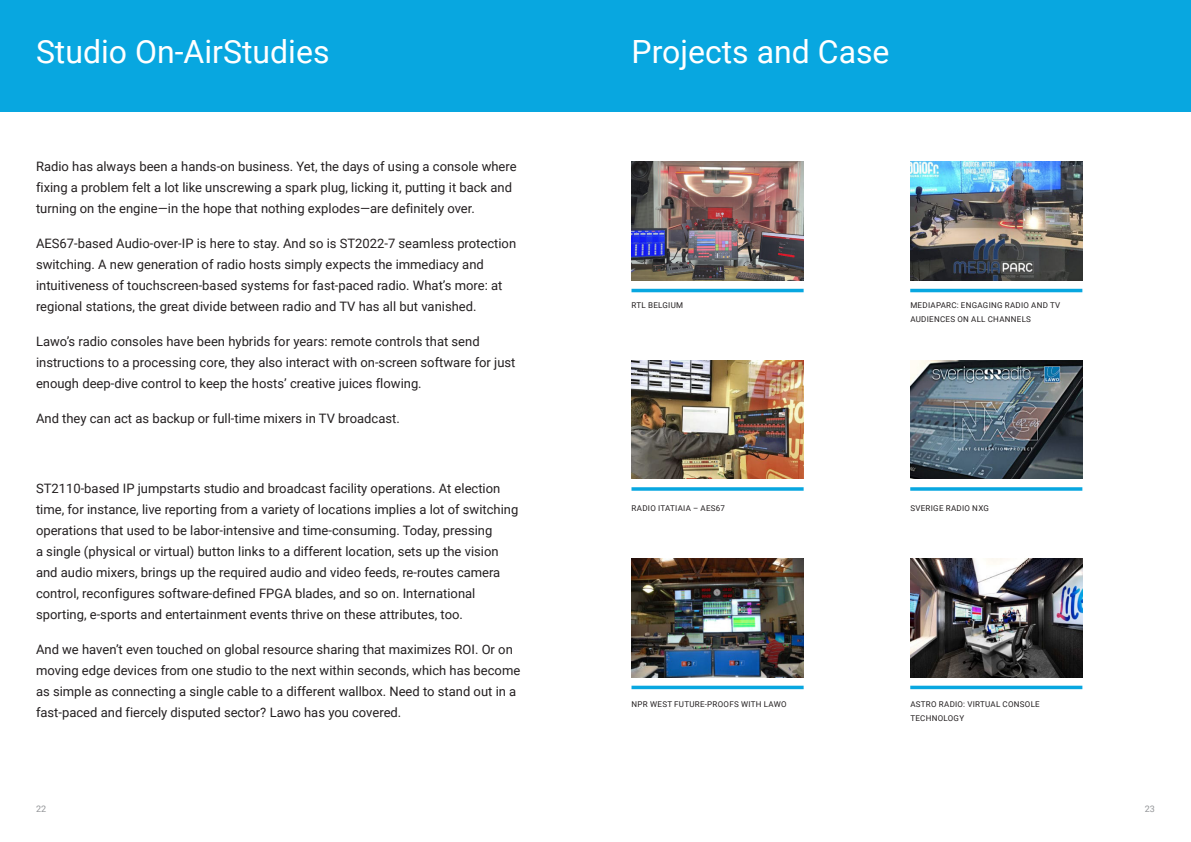
<style>
.page{position:relative;width:1191px;height:842px;background:#fff}
.page>*{position:absolute;margin:0;border:0;box-sizing:border-box;transform-origin:0 0}
._32_35_Light{font:32px "Roboto";color:#fff}
.Text_13_21{font:13px/21px "Roboto";color:#231f20}
.t1{font:9px "Roboto";color:#939598}
._8_12_Regular_SC_Line{font:8px/14px "Roboto";letter-spacing:.035em;color:#231f20}
</style>
<div class="page">
<div style="left:0;top:0;width:1191px;height:112px;background:#08a7e0"></div>
<img style="left:631px;top:162px;width:172px;height:118px">
<img style="left:910px;top:162px;width:172px;height:118px">
<hr style="left:631px;top:289px;width:172px;height:3px;background:#08a7e0">
<hr style="left:910px;top:289px;width:172px;height:3px;background:#08a7e0">
<img style="left:631px;top:360px;width:172px;height:119px">
<img style="left:910px;top:360px;width:172px;height:119px">
<svg style="left:631px;top:487px;width:172px;height:4px"></svg>
<svg style="left:910px;top:487px;width:172px;height:4px"></svg>
<img style="left:631px;top:558px;width:172px;height:119px">
<img style="left:910px;top:558px;width:172px;height:119px">
<hr style="left:631px;top:686px;width:172px;height:3px;background:#08a7e0">
<hr style="left:910px;top:686px;width:172px;height:3px;background:#08a7e0">
<p class="_32_35_Light" style="left:36px;top:29px;width:295px">Studio On-AirStudies</p>
<p class="_32_35_Light" style="left:631px;top:29px;width:259px">Projects and Case</p>
<p class="Text_13_21" style="left:36px;top:156px;width:482px">Radio has always been a hands-on business. Yet, the days of using a console where fixing a problem felt a lot like unscrewing a spark plug, licking it, putting it back and turning on the engine—in the hope that nothing explodes—are definitely over.</p>
<p class="Text_13_21" style="left:36px;top:233px;width:482px">AES67-based Audio-over-IP is here to stay. And so is ST2022-7 seamless protection switching. A new generation of radio hosts simply expects the immediacy and intuitiveness of touchscreen-based systems for fast-paced radio. What’s more: at regional stations, the great divide between radio and TV has all but vanished.</p>
<p class="Text_13_21" style="left:36px;top:331px;width:481px">Lawo’s radio consoles have been hybrids for years: remote controls that send instructions to a processing core, they also interact with on-screen software for just enough deep-dive control to keep the hosts’ creative juices flowing.</p>
<p class="Text_13_21" style="left:36px;top:408px;width:365px">And they can act as backup or full-time mixers in TV broadcast.</p>
<p class="Text_13_21" style="left:36px;top:478px;width:484px">ST2110-based IP jumpstarts studio and broadcast facility operations. At election time, for instance, live reporting from a variety of locations implies a lot of switching operations that used to be labor-intensive and time-consuming. Today, pressing<br>a single (physical or virtual) button links to a different location, sets up the vision and audio mixers, brings up the required audio and video feeds, re-routes camera control, reconfigures software-defined FPGA blades, and so on. International sporting, e-sports and entertainment events thrive on these attributes, too.</p>
<p class="Text_13_21" style="left:36px;top:639px;width:486px">And we haven’t even touched on global resource sharing that maximizes ROI. Or on moving edge devices from one studio to the next within seconds, which has become as simple as connecting a single cable to a different wallbox. Need to stand out in a fast-paced and fiercely disputed sector? Lawo has you covered.</p>
<p class="_8_12_Regular_SC_Line" style="left:631px;top:298px;width:53px">RTL BELGIUM</p>
<p class="_8_12_Regular_SC_Line" style="left:910px;top:298px;width:151px">MEDIAPARC: ENGAGING RADIO AND TV<br>AUDIENCES ON ALL CHANNELS</p>
<p class="_8_12_Regular_SC_Line" style="left:631px;top:501px;width:95px">RADIO ITATIAIA – AES67</p>
<p class="_8_12_Regular_SC_Line" style="left:910px;top:501px;width:80px">SVERIGE RADIO NXG</p>
<p class="_8_12_Regular_SC_Line" style="left:631px;top:697px;width:156px">NPR WEST FUTURE-PROOFS WITH LAWO</p>
<p class="_8_12_Regular_SC_Line" style="left:910px;top:697px;width:131px">ASTRO RADIO: VIRTUAL CONSOLE<br>TECHNOLOGY</p>
<p class="t1" style="left:36px;top:802px;width:12px">22</p>
<p class="t1" style="left:1144px;top:802px;width:12px">23</p>
</div>
